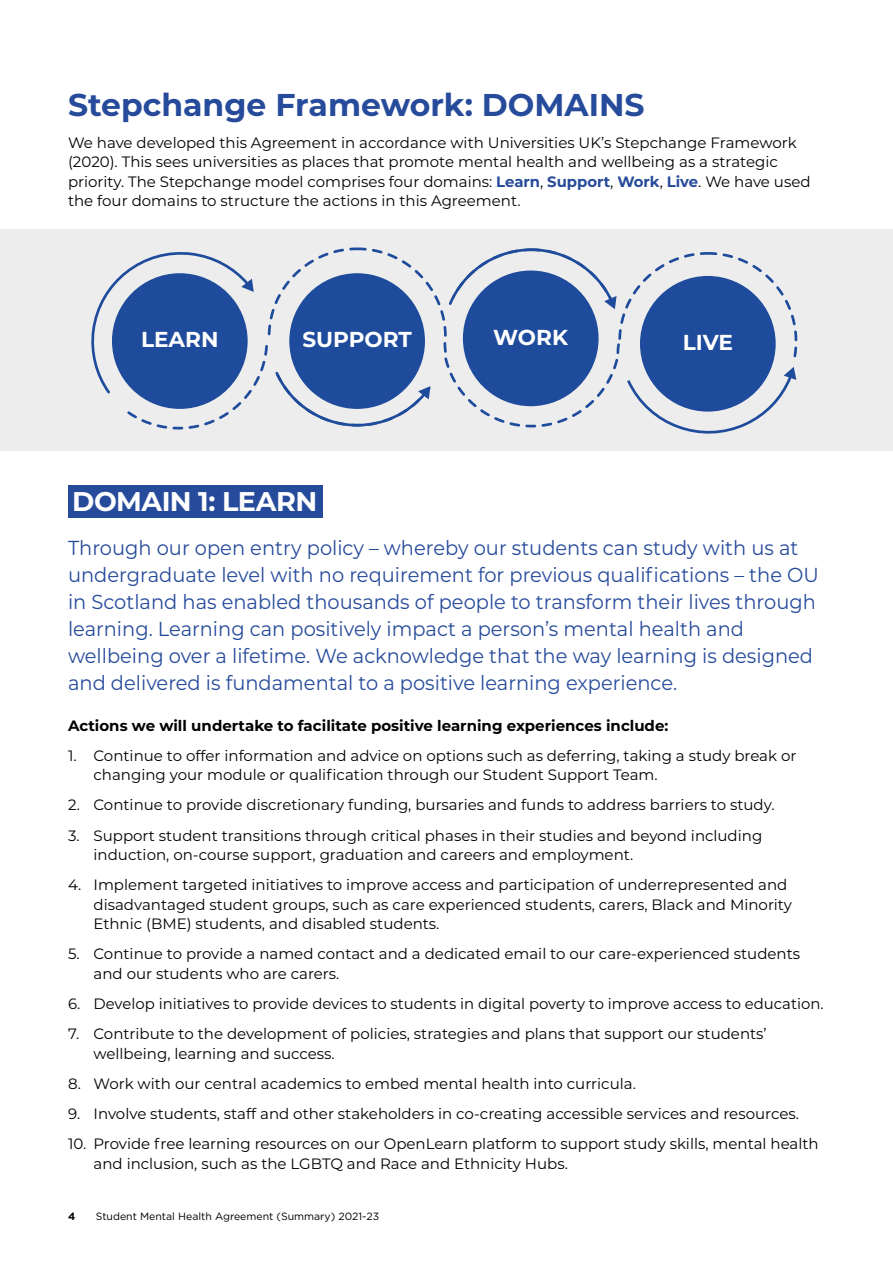
<style>
.page{position:relative;width:893px;height:1263px;background:#fff}
.page>*{position:absolute;margin:0;border:0;box-sizing:border-box;transform-origin:0 0}
.t1{font:700 31.5px "Montserrat";color:#274b9b}
.H3{font:700 27px "Montserrat";letter-spacing:-.02em;color:#fff}
.t2{font:700 21.6px "Montserrat";color:#fff}
.intro_P{font:20.25px/27px "Montserrat";color:#274b9b;scale:.96 1}
.t3{font:15px/19.5px "Montserrat";color:#000}
.t4{font:700 15px "Montserrat";color:#000}
.t5{font:10.5px "Gotham";color:#000}
.t6{font:700 10.5px "Gotham";color:#000}
.s1{font-weight:700;color:#274b9b}
</style>
<div class="page">
<div style="left:0;top:230px;width:893px;height:221px;background:#ededed"></div>
<svg style="left:91px;top:247px;width:706px;height:187px"></svg>
<div style="left:112px;top:273px;width:136px;height:136px;background:#1e4b9b;border-radius:50%"></div>
<div style="left:289px;top:273px;width:136px;height:136px;background:#1e4b9b;border-radius:50%"></div>
<div style="left:463px;top:270px;width:136px;height:136px;background:#1e4b9b;border-radius:50%"></div>
<div style="left:640px;top:276px;width:136px;height:136px;background:#1e4b9b;border-radius:50%"></div>
<div style="left:68px;top:485px;width:254px;height:33px;background:#274b9b"></div>
<h1 class="t1" style="left:68px;top:82px;width:578px">Stepchange Framework: DOMAINS</h1>
<p class="t3" style="left:68px;top:132px;width:744px">We have developed this Agreement in accordance with Universities UK’s Stepchange Framework (2020). This sees universities as places that promote mental health and wellbeing as a strategic priority. The Stepchange model comprises four domains: <span class="s1">Learn</span>, <span class="s1">Support</span>, <span class="s1">Work</span>, <span class="s1">Live</span>. We have used the four domains to structure the actions in this Agreement.</p>
<h3 class="t2" style="left:141px;top:324px;width:79px">LEARN</h3>
<h3 class="t2" style="left:302px;top:324px;width:111px">SUPPORT</h3>
<h3 class="t2" style="left:493px;top:321px;width:76px">WORK</h3>
<h3 class="t2" style="left:683px;top:327px;width:52px">LIVE</h3>
<h2 class="H3" style="left:72px;top:482px;width:246px">DOMAIN 1: LEARN</h2>
<p class="intro_P" style="left:68px;top:533px;width:784px">Through our open entry policy – whereby our students can study with us at undergraduate level with no requirement for previous qualifications – the OU in Scotland has enabled thousands of people to transform their lives through learning. Learning can positively impact a person’s mental health and wellbeing over a lifetime. We acknowledge that the way learning is designed and delivered is fundamental to a positive learning experience.</p>
<p class="t4" style="left:68px;top:714px;width:602px">Actions we will undertake to facilitate positive learning experiences include:</p>
<p class="t3" style="left:94px;top:745px;width:704px;text-indent:-26px">1. Continue to offer information and advice on options such as deferring, taking a study break or changing your module or qualification through our Student Support Team.</p>
<p class="t3" style="left:68px;top:795px;width:708px">2. Continue to provide discretionary funding, bursaries and funds to address barriers to study.</p>
<p class="t3" style="left:94px;top:825px;width:670px;text-indent:-26px">3. Support student transitions through critical phases in their studies and beyond including induction, on-course support, graduation and careers and employment.</p>
<p class="t3" style="left:94px;top:875px;width:700px;text-indent:-26px">4. Implement targeted initiatives to improve access and participation of underrepresented and disadvantaged student groups, such as care experienced students, carers, Black and Minority<br>Ethnic (BME) students, and disabled students.</p>
<p class="t3" style="left:94px;top:944px;width:708px;text-indent:-26px">5. Continue to provide a named contact and a dedicated email to our care-experienced students and our students who are carers.</p>
<p class="t3" style="left:68px;top:993px;width:757px">6. Develop initiatives to provide devices to students in digital poverty to improve access to education.</p>
<p class="t3" style="left:94px;top:1023px;width:675px;text-indent:-26px">7. Contribute to the development of policies, strategies and plans that support our students’ wellbeing, learning and success.</p>
<p class="t3" style="left:68px;top:1073px;width:569px">8. Work with our central academics to embed mental health into curricula.</p>
<p class="t3" style="left:68px;top:1103px;width:732px">9. Involve students, staff and other stakeholders in co-creating accessible services and resources.</p>
<p class="t3" style="left:94px;top:1133px;width:727px;text-indent:-26px">10. Provide free learning resources on our OpenLearn platform to support study skills, mental health and inclusion, such as the LGBTQ and Race and Ethnicity Hubs.</p>
<p class="t6" style="left:68px;top:1210px;width:9px">4</p>
<p class="t5" style="left:96px;top:1210px;width:285px">Student Mental Health Agreement (Summary) 2021-23</p>
</div>
